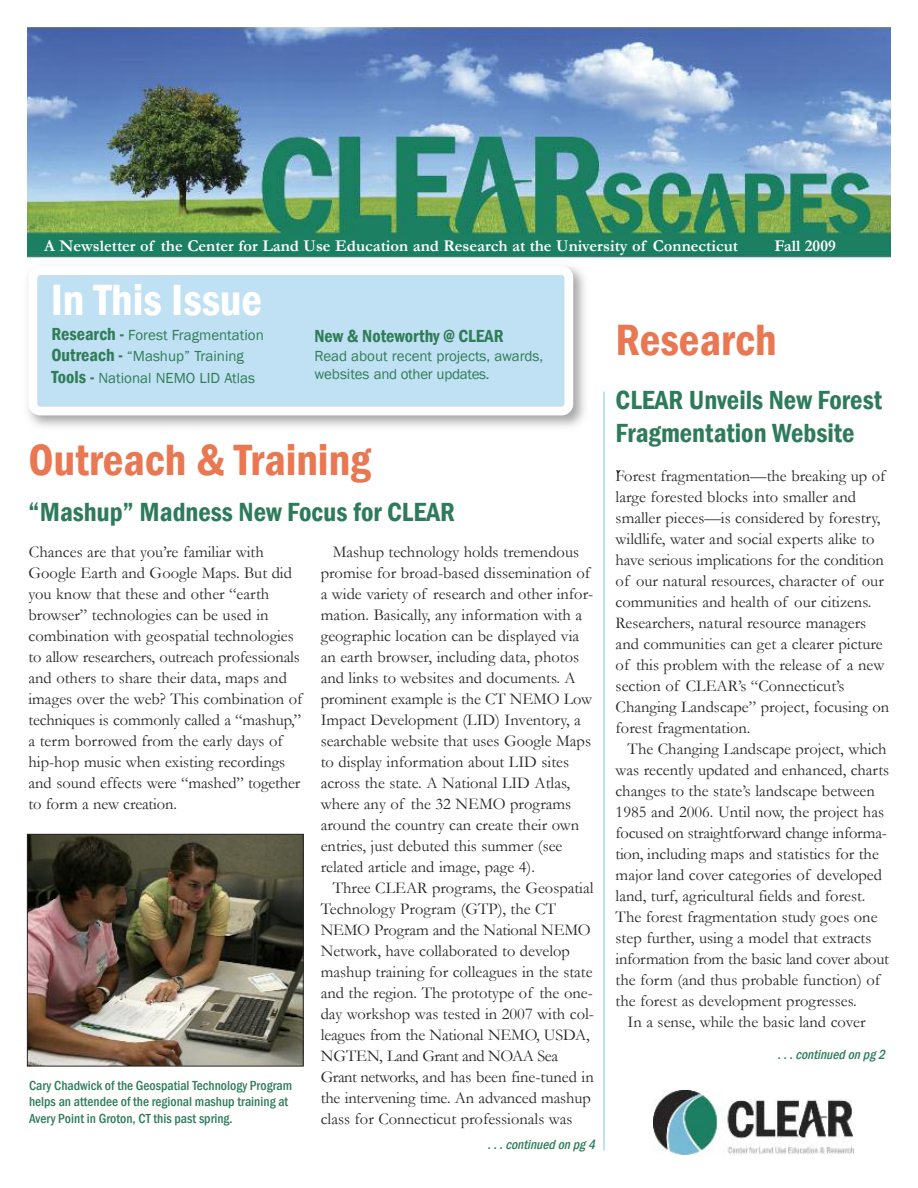
<style>
.page{position:relative;width:918px;height:1188px;background:#fff}
.page>*{position:absolute;margin:0;border:0;box-sizing:border-box;transform-origin:0 0}
.t1{font:45px "Franklin Gothic Demi Cond";color:#e97752}
.t2{font:45px "Franklin Gothic Demi Cond";color:#fff}
.t3{font:27px/32.4px "Franklin Gothic Demi Cond";color:#2e7b5c}
.t4{font:18px "Franklin Gothic Demi Cond";color:#307c58}
.t5{font:16.5px/21px "Garamond";color:#282526}
.t6{font:700 16.5px "Garamond";color:#fff}
.t7{font:15px/21.6px "Franklin Gothic";color:#307c58}
.t8{font:13.5px/16.2px "Franklin Gothic Medium Cond";color:#2e7b5c}
.t9{font:italic 13.5px "Franklin Gothic Medium Cond";color:#2e7b5c}
.s1{font-family:"Franklin Gothic Demi Cond";font-size:18px}
</style>
<div class="page">
<img style="left:27px;top:27px;width:864px;height:232px">
<img style="left:653px;top:1091px;width:201px;height:64px">
<img style="left:29px;top:836px;width:273px;height:228px">
<div style="left:27px;top:834px;width:277px;height:232px;border:1px solid #282526"></div>
<img style="left:27px;top:267px;width:558px;height:160px">
<svg style="left:28px;top:267px;width:545px;height:148px;background:#c8e4f4"></svg>
<hr style="left:604px;top:392px;width:1px;height:759px;background:#80c3e7">
<p class="t6" style="left:44px;top:235px;width:695px">A Newsletter of the Center for Land Use Education and Research at the University of Connecticut</p>
<p class="t6" style="left:774px;top:235px;width:63px">Fall 2009</p>
<h1 class="t2" style="left:51px;top:270px;width:213px">In This Issue</h1>
<p class="t7" style="left:51px;top:324px;width:214px"><span class="s1">Research -</span> Forest Fragmentation<br><span class="s1">Outreach -</span> “Mashup” Training<br><span class="s1">Tools -</span> National NEMO LID Atlas</p>
<p class="t4" style="left:314px;top:324px;width:191px">New &amp; Noteworthy @ CLEAR</p>
<p class="t7" style="left:314px;top:347px;width:230px;line-height:18px">Read about recent projects, awards, websites and other updates.</p>
<h1 class="t1" style="left:28px;top:430px;width:344px">Outreach &amp; Training</h1>
<h2 class="t3" style="left:28px;top:495px;width:428px">“Mashup” Madness New Focus for CLEAR</h2>
<p class="t5" style="left:28px;top:541px;width:276px">Chances are that you’re familiar with Google Earth and Google Maps. But did you know that these and other “earth browser” technologies can be used in combination with geospatial technologies to allow researchers, outreach professionals and others to share their data, maps and images over the web? This combination of techniques is commonly called a “mashup,” a term borrowed from the early days of hip-hop music when existing recordings and sound effects were “mashed” together to form a new creation.</p>
<p class="t5" style="left:321px;top:541px;width:274px;text-indent:12px">Mashup technology holds tremendous promise for broad-based dissemination of a wide variety of research and other infor&shy;mation. Basically, any information with a geographic location can be displayed via an earth browser, including data, photos and links to websites and documents. A prominent example is the CT NEMO Low Impact Development (LID) Inventory, a searchable website that uses Google Maps to display information about LID sites across the state. A National LID Atlas, where any of the 32 NEMO programs around the country can create their own entries, just debuted this summer (see related article and image, page 4).</p>
<p class="t5" style="left:321px;top:877px;width:275px;text-indent:12px">Three CLEAR programs, the Geospatial Technology Program (GTP), the CT NEMO Program and the National NEMO Network, have collaborated to develop mashup training for colleagues in the state and the region. The prototype of the one&shy;day workshop was tested in 2007 with col&shy;leagues from the National NEMO, USDA, NGTEN, Land Grant and NOAA Sea Grant networks, and has been fine-tuned in the intervening time. An advanced mashup class for Connecticut professionals was</p>
<p class="t9" style="left:487px;top:1136px;width:113px">...continuedonpg4</p>
<p class="t8" style="left:29px;top:1077px;width:265px">Cary Chadwick of the Geospatial Technology Program helps an attendee of the regional mashup training at<br>Avery Point in Groton, CT this past spring.</p>
<h1 class="t1" style="left:616px;top:309px;width:163px">Research</h1>
<h2 class="t3" style="left:616px;top:384px;width:268px">CLEAR Unveils New Forest<br>Fragmentation Website</h2>
<p class="t5" style="left:616px;top:465px;width:275px">ˇForest fragmentation—the breaking up of large forested blocks into smaller and smaller pieces—is considered by forestry, wildlife, water and social experts alike to have serious implications for the condition of our natural resources, character of our communities and health of our citizens.<br>Researchers, natural resource managers and communities can get a clearer picture of this problem with the release of a new section of CLEAR’s “Connecticut’s Changing Landscape” project, focusing on forest fragmentation.</p>
<p class="t5" style="left:616px;top:738px;width:275px;text-indent:12px">The Changing Landscape project, which was recently updated and enhanced, charts changes to the state’s landscape between 1985 and 2006. Until now, the project has focused on straightforward change informa&shy;tion, including maps and statistics for the major land cover categories of developed land, turf, agricultural fields and forest.<br>The forest fragmentation study goes one step further, using a model that extracts information from the basic land cover about the form (and thus probable function) of the forest as development progresses.</p>
<p class="t5" style="left:628px;top:1011px;width:239px">In a sense, while the basic land cover</p>
<p class="t9" style="left:778px;top:1045px;width:113px">...continuedonpg2</p>
</div>
